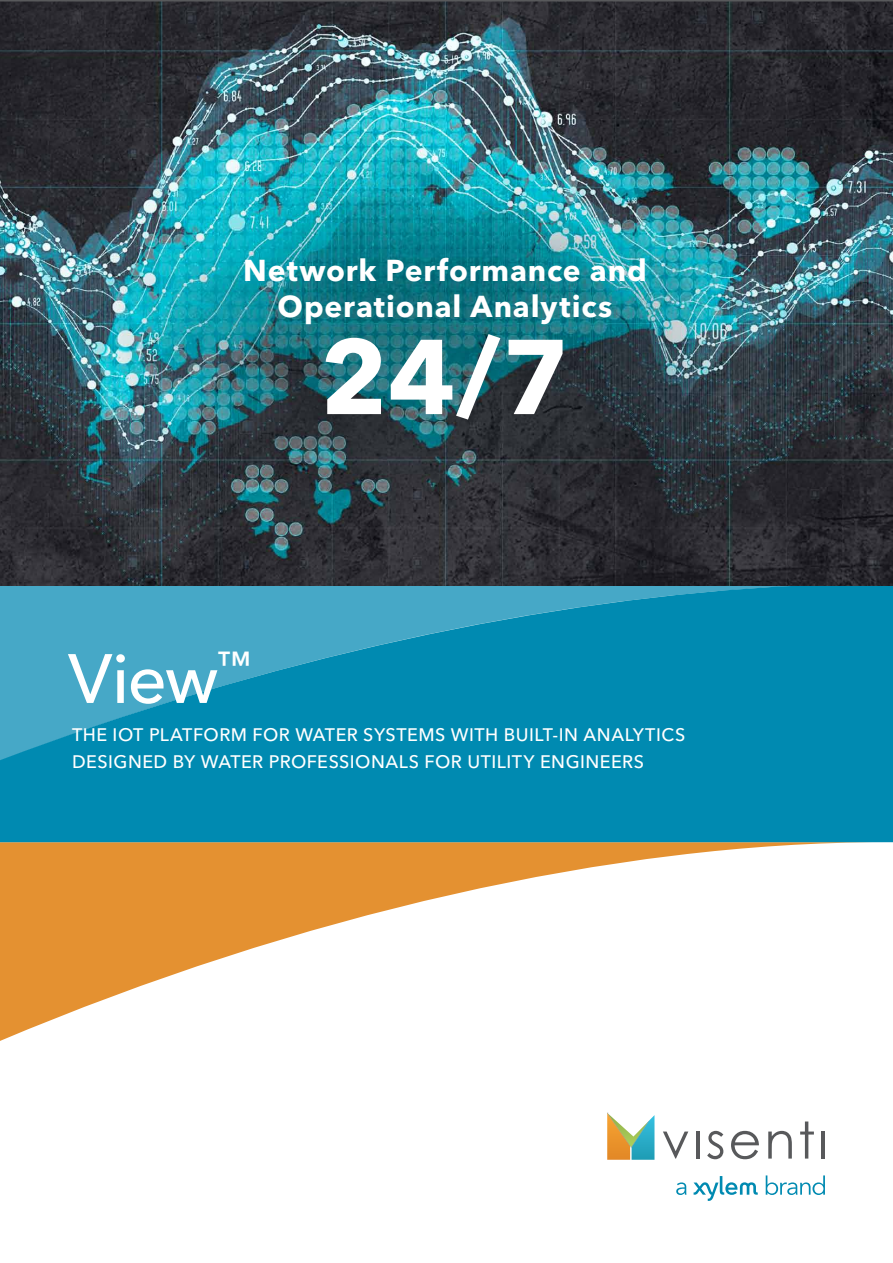
<style>
.page{position:relative;width:893px;height:1263px;background:#fff}
.page>*{position:absolute;margin:0;border:0;box-sizing:border-box;transform-origin:0 0}
.t1{font:700 105px "Avenir Next LT Pro";color:#fff}
.t2{font:500 69px "Avenir Next LT Pro";color:#fff}
.t3{font:700 30px/36px "Avenir Next LT Pro";letter-spacing:.03em;color:#fff;text-align:center}
.t4{font:500 18px "Avenir Next LT Pro";letter-spacing:.025em;color:#fff}
</style>
<div class="page">
<img style="left:0;top:0;width:893px;height:1195px">
<svg style="left:676px;top:1182px;width:10px;height:13px"></svg>
<svg style="left:694px;top:1176px;width:64px;height:25px"></svg>
<svg style="left:766px;top:1175px;width:59px;height:20px"></svg>
<svg style="left:663px;top:1131px;width:25px;height:27px"></svg>
<hr style="left:696px;top:1131px;width:3px;height:27px;background:#58595b">
<svg style="left:707px;top:1131px;width:16px;height:28px"></svg>
<svg style="left:731px;top:1131px;width:28px;height:28px"></svg>
<svg style="left:768px;top:1131px;width:24px;height:27px"></svg>
<svg style="left:800px;top:1121px;width:14px;height:37px"></svg>
<hr style="left:821px;top:1131px;width:4px;height:27px;background:#58595b">
<svg style="left:607px;top:1113px;width:47px;height:47px"></svg>
<h3 class="t3" style="left:243px;top:252px;width:405px">Network Performance and<br>Operational Analytics</h3>
<h1 class="t1" style="left:320px;top:313px;width:251px">24/7</h1>
<h2 class="t2" style="left:68px;top:637px;width:184px">VIEW<sup>™</sup></h2>
<p class="t4" style="left:72px;top:724px;width:265px">THE IOT PLATFORM FOR WATER</p>
<p class="t4" style="left:363px;top:724px;width:34px">SYSTE</p>
<p class="t4" style="left:418px;top:724px;width:45px">MS WITH</p>
<p class="t4" style="left:504px;top:724px;width:153px">BUI LT-IN ANALYTICS</p>
<p class="t4" style="left:72px;top:751px;width:25px">DESIG</p>
<p class="t4" style="left:128px;top:751px;width:115px">NED BY WATER</p>
<p class="t4" style="left:269px;top:751px;width:59px">PROFESSI</p>
<p class="t4" style="left:355px;top:751px;width:256px">ONALS FOR UTI LITY ENGI NEERS</p>
</div>
